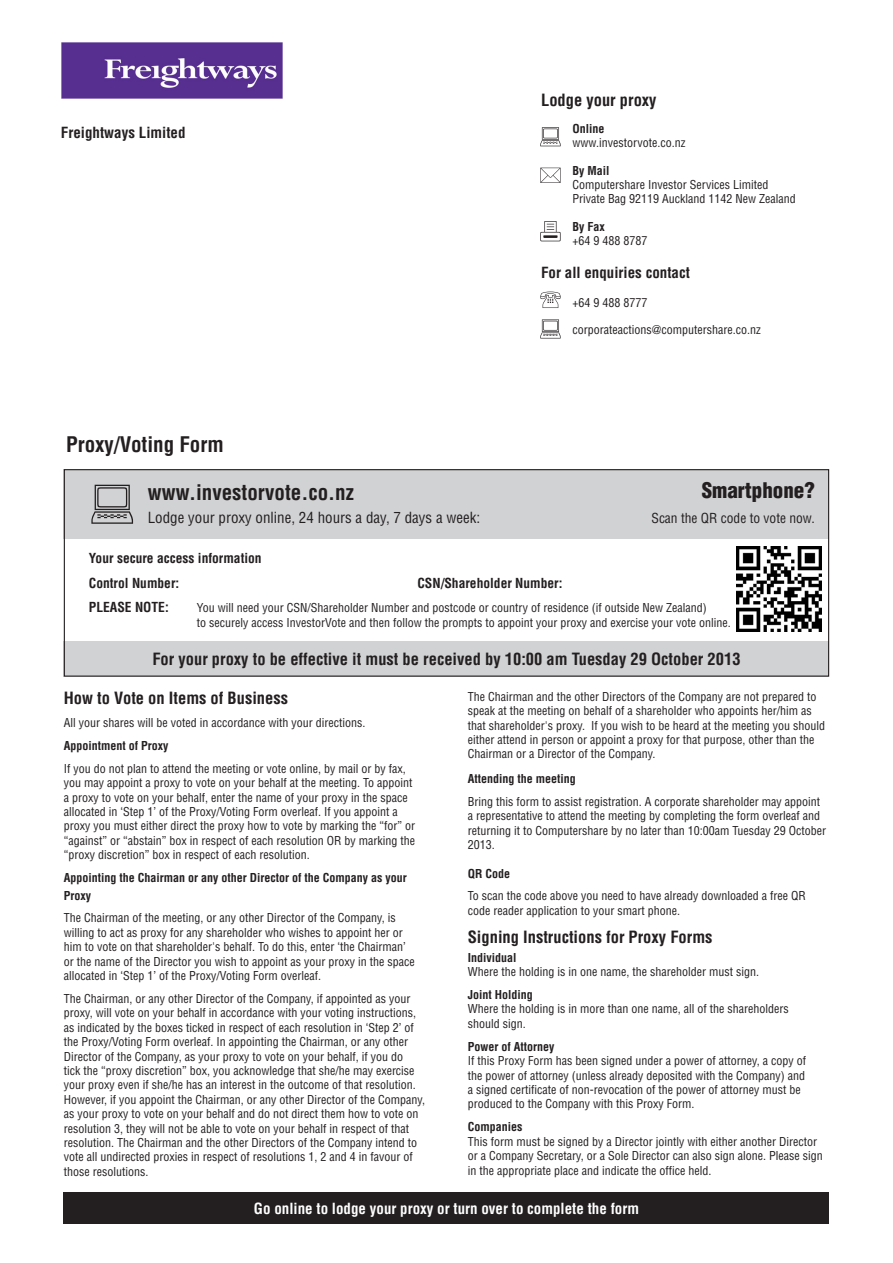
<style>
.page{position:relative;width:893px;height:1263px;background:#fff}
.page>*{position:absolute;margin:0;border:0;box-sizing:border-box;transform-origin:0 0}
.t1{font:700 condensed 21px "Helvetica";color:#231f20}
.t2{font:900 condensed 21px "Helvetica";color:#231f20}
.t3{font:700 condensed 16.5px "Helvetica";color:#231f20}
.t4{font:700 condensed 15px "Helvetica";color:#fff}
.t5{font:condensed 15px "Helvetica";color:#231f20}
.t6{font:700 condensed 15px "Helvetica";color:#231f20}
.t7{font:700 condensed 13.5px "Helvetica";color:#231f20}
.t8{font:condensed 13.5px "Helvetica";color:#231f20}
.t9{font:condensed 12px/14.4px "Helvetica";color:#231f20}
.t10{font:700 condensed 12px/18px "Helvetica";color:#231f20}
.s1{font-weight:700}
</style>
<div class="page">
<div style="left:64px;top:1191px;width:765px;height:32px;background:#231f20"></div>
<div style="left:64px;top:469px;width:765px;height:70px;background:#d1d2d4"></div>
<div style="left:64px;top:641px;width:765px;height:35px;background:#d1d2d4"></div>
<div style="left:64px;top:469px;width:765px;height:208px;border:1px solid #231f20"></div>
<svg style="left:91px;top:485px;width:42px;height:39px"></svg>
<img style="left:737px;top:547px;width:84px;height:84px">
<svg style="left:540px;top:127px;width:21px;height:19px"></svg>
<svg style="left:540px;top:319px;width:21px;height:19px"></svg>
<svg style="left:540px;top:168px;width:21px;height:15px"></svg>
<svg style="left:540px;top:221px;width:21px;height:20px"></svg>
<svg style="left:540px;top:292px;width:21px;height:16px"></svg>
<img style="left:61px;top:43px;width:222px;height:56px">
<p class="t6" style="left:61px;top:123px;width:126px">Freightways Limited</p>
<p class="t1" style="left:66px;top:431px;width:159px">Proxy/Voting Form</p>
<p class="t1" style="left:148px;top:480px;width:208px">www.investorvote.co.nz</p>
<p class="t5" style="left:148px;top:508px;width:334px">Lodge your proxy online, 24 hours a day, 7 days a week:</p>
<p class="t3" style="left:541px;top:90px;width:117px">Lodge your proxy</p>
<p class="t9" style="left:573px;top:121px;width:114px"><span class="s1">Online </span>www.investorvote.co.nz</p>
<p class="t9" style="left:573px;top:163px;width:225px"><span class="s1">By Mail<br></span>Computershare Investor Services Limited<br>Private Bag 92119 Auckland 1142 New Zealand</p>
<p class="t9" style="left:573px;top:219px;width:76px"><span class="s1">By Fax<br></span>+64 9 488 8787</p>
<p class="t6" style="left:541px;top:263px;width:150px">For all enquiries contact</p>
<p class="t9" style="left:573px;top:295px;width:76px">+64 9 488 8777</p>
<p class="t9" style="left:573px;top:322px;width:190px">corporateactions@computershare.co.nz</p>
<p class="t2" style="left:702px;top:477px;width:115px">Smartphone?</p>
<p class="t8" style="left:651px;top:510px;width:165px">Scan the QR code to vote now.</p>
<p class="t7" style="left:89px;top:549px;width:174px">Your secure access information</p>
<p class="t7" style="left:89px;top:574px;width:92px">Control Number:</p>
<p class="t7" style="left:417px;top:574px;width:147px">CSN/Shareholder Number:</p>
<p class="t7" style="left:89px;top:599px;width:81px">PLEASE NOTE:</p>
<p class="t9" style="left:197px;top:601px;width:536px">You will need your CSN/Shareholder Number and postcode or country of residence (if outside New Zealand)<br>to securely access InvestorVote and then follow the prompts to appoint your proxy and exercise your vote online.</p>
<p class="t3" style="left:152px;top:648px;width:590px">For your proxy to be effective it must be received by 10:00 am Tuesday 29 October 2013</p>
<p class="t3" style="left:64px;top:688px;width:226px">How to Vote on Items of Business</p>
<p class="t9" style="left:64px;top:715px;width:303px">All your shares will be voted in accordance with your directions.</p>
<p class="t10" style="left:64px;top:736px;width:106px">Appointment of Proxy</p>
<p class="t9" style="left:64px;top:761px;width:353px">If you do not plan to attend the meeting or vote online, by mail or by fax, you may appoint a proxy to vote on your behalf at the meeting. To appoint a proxy to vote on your behalf, enter the name of your proxy in the space allocated in ‘Step 1’ of the Proxy/Voting Form overleaf. If you appoint a proxy you must either direct the proxy how to vote by marking the “for” or “against” or “abstain” box in respect of each resolution OR by marking the “proxy discretion” box in respect of each resolution.</p>
<p class="t10" style="left:64px;top:868px;width:344px">Appointing the Chairman or any other Director of the Company as your<br>Proxy</p>
<p class="t9" style="left:64px;top:911px;width:352px">The Chairman of the meeting, or any other Director of the Company, is willing to act as proxy for any shareholder who wishes to appoint her or him to vote on that shareholder's behalf. To do this, enter ‘the Chairman’ or the name of the Director you wish to appoint as your proxy in the space allocated in ‘Step 1’ of the Proxy/Voting Form overleaf.</p>
<p class="t9" style="left:64px;top:991px;width:363px">The Chairman, or any other Director of the Company, if appointed as your proxy, will vote on your behalf in accordance with your voting instructions, as indicated by the boxes ticked in respect of each resolution in ‘Step 2’ of the Proxy/Voting Form overleaf. In appointing the Chairman, or any other Director of the Company, as your proxy to vote on your behalf, if you do<br>tick the “proxy discretion” box, you acknowledge that she/he may exercise your proxy even if she/he has an interest in the outcome of that resolution.<br>However, if you appoint the Chairman, or any other Director of the Company, as your proxy to vote on your behalf and do not direct them how to vote on resolution 3, they will not be able to vote on your behalf in respect of that resolution. The Chairman and the other Directors of the Company intend to vote all undirected proxies in respect of resolutions 1, 2 and 4 in favour of those resolutions.</p>
<p class="t9" style="left:468px;top:689px;width:359px">The Chairman and the other Directors of the Company are not prepared to speak at the meeting on behalf of a shareholder who appoints her/him as that shareholder's proxy. If you wish to be heard at the meeting you should either attend in person or appoint a proxy for that purpose, other than the Chairman or a Director of the Company.</p>
<p class="t10" style="left:468px;top:770px;width:110px">Attending the meeting</p>
<p class="t9" style="left:468px;top:794px;width:360px">Bring this form to assist registration. A corporate shareholder may appoint a representative to attend the meeting by completing the form overleaf and returning it to Computershare by no later than 10:00am Tuesday 29 October 2013.</p>
<p class="t10" style="left:468px;top:864px;width:44px">QR Code</p>
<p class="t9" style="left:468px;top:889px;width:339px">To scan the code above you need to have already downloaded a free QR code reader application to your smart phone.</p>
<p class="t3" style="left:468px;top:927px;width:246px">Signing Instructions for Proxy Forms</p>
<p class="t9" style="left:468px;top:950px;width:293px"><span class="s1">Individual<br></span>Where the holding is in one name, the shareholder must sign.</p>
<p class="t9" style="left:468px;top:987px;width:322px"><span class="s1">Joint Holding<br></span>Where the holding is in more than one name, all of the shareholders should sign.</p>
<p class="t9" style="left:468px;top:1039px;width:340px"><span class="s1">Power of Attorney<br></span>If this Proxy Form has been signed under a power of attorney, a copy of the power of attorney (unless already deposited with the Company) and a signed certificate of non-revocation of the power of attorney must be produced to the Company with this Proxy Form.</p>
<p class="t9" style="left:468px;top:1120px;width:357px"><span class="s1">Companies<br></span>This form must be signed by a Director jointly with either another Director or a Company Secretary, or a Sole Director can also sign alone. Please sign in the appropriate place and indicate the office held.</p>
<p class="t4" style="left:254px;top:1199px;width:386px">Go online to lodge your proxy or turn over to complete the form</p>
</div>
